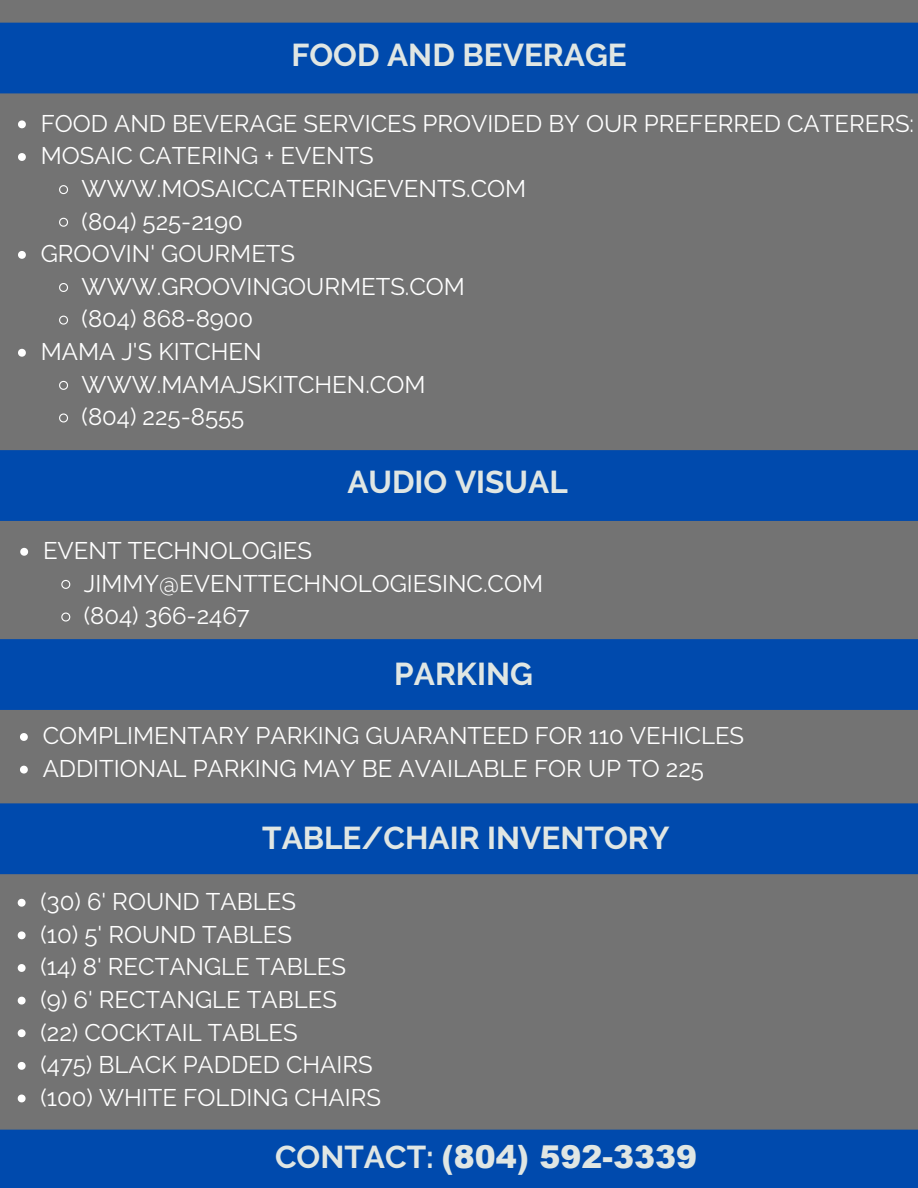
<style>
.page{position:relative;width:918px;height:1188px;background:#737373}
.page>*{position:absolute;margin:0;border:0;box-sizing:border-box;transform-origin:0 0}
.t1{font:700 31.5px "Raleway";color:#e0e6e3}
.t2{font:900 31.5px "Arial";color:#e0e6e3}
.t3{font:24px/32.7px "Raleway";color:#fff}
.s1{font-family:"Raleway";font-weight:700}
</style>
<div class="page">
<div style="left:0;top:23px;width:918px;height:70px;background:#004aad"></div>
<svg style="left:18px;top:120px;width:8px;height:8px"></svg>
<svg style="left:18px;top:153px;width:8px;height:8px"></svg>
<svg style="left:59px;top:185px;width:9px;height:10px"></svg>
<svg style="left:59px;top:217px;width:9px;height:10px"></svg>
<svg style="left:18px;top:251px;width:8px;height:8px"></svg>
<svg style="left:59px;top:283px;width:9px;height:9px"></svg>
<svg style="left:59px;top:315px;width:9px;height:10px"></svg>
<svg style="left:18px;top:349px;width:8px;height:8px"></svg>
<svg style="left:59px;top:380px;width:9px;height:10px"></svg>
<svg style="left:59px;top:413px;width:9px;height:10px"></svg>
<div style="left:0;top:450px;width:918px;height:71px;background:#004aad"></div>
<svg style="left:20px;top:548px;width:8px;height:8px"></svg>
<svg style="left:61px;top:580px;width:10px;height:9px"></svg>
<svg style="left:61px;top:612px;width:10px;height:10px"></svg>
<div style="left:0;top:639px;width:918px;height:71px;background:#004aad"></div>
<svg style="left:20px;top:733px;width:8px;height:8px"></svg>
<svg style="left:20px;top:766px;width:8px;height:8px"></svg>
<div style="left:0;top:803px;width:918px;height:71px;background:#004aad"></div>
<svg style="left:18px;top:899px;width:8px;height:8px"></svg>
<svg style="left:18px;top:931px;width:8px;height:8px"></svg>
<svg style="left:18px;top:964px;width:8px;height:8px"></svg>
<svg style="left:18px;top:997px;width:8px;height:8px"></svg>
<svg style="left:18px;top:1029px;width:8px;height:8px"></svg>
<svg style="left:18px;top:1062px;width:8px;height:8px"></svg>
<svg style="left:18px;top:1095px;width:8px;height:7px"></svg>
<div style="left:0;top:1130px;width:918px;height:58px;background:#004aad"></div>
<h1 class="t1" style="left:291px;top:36px;width:337px">FOOD AND BEVERAGE</h1>
<p class="t3" style="left:41px;top:107px;width:875px">FOOD AND BEVERAGE SERVICES PROVIDED BY OUR PREFERRED CATERERS:</p>
<p class="t3" style="left:41px;top:139px;width:335px">MOSAIC CATERING + EVENTS</p>
<p class="t3" style="left:82px;top:172px;width:446px">WWW.MOSAICCATERINGEVENTS.COM</p>
<p class="t3" style="left:82px;top:205px;width:163px">(804) 525-2190</p>
<p class="t3" style="left:41px;top:237px;width:256px">GROOVIN' GOURMETS</p>
<p class="t3" style="left:82px;top:270px;width:385px">WWW.GROOVINGOURMETS.COM</p>
<p class="t3" style="left:82px;top:303px;width:173px">(804) 868-8900</p>
<p class="t3" style="left:41px;top:335px;width:222px">MAMA J'S KITCHEN</p>
<p class="t3" style="left:82px;top:368px;width:345px">WWW.MAMAJSKITCHEN.COM</p>
<p class="t3" style="left:82px;top:400px;width:164px">(804) 225-8555</p>
<h1 class="t1" style="left:347px;top:464px;width:222px">AUDIO VISUAL</h1>
<p class="t3" style="left:84px;top:534px;width:461px;text-indent:-41px">EVENT TECHNOLOGIES<br>JIMMY@EVENTTECHNOLOGIESINC.COM (804) 366-2467</p>
<h1 class="t1" style="left:394px;top:655px;width:140px">PARKING</h1>
<p class="t3" style="left:43px;top:719px;width:703px">COMPLIMENTARY PARKING GUARANTEED FOR 110 VEHICLES<br>ADDITIONAL PARKING MAY BE AVAILABLE FOR UP TO 225</p>
<h1 class="t1" style="left:262px;top:819px;width:409px">TABLE/CHAIR INVENTORY</h1>
<p class="t3" style="left:41px;top:885px;width:342px">(30) 6' ROUND TABLES<br>(10) 5' ROUND TABLES<br>(14) 8' RECTANGLE TABLES<br>(9) 6' RECTANGLE TABLES<br>(22) COCKTAIL TABLES<br>(475) BLACK PADDED CHAIRS (100) WHITE FOLDING CHAIRS</p>
<h1 class="t2" style="left:275px;top:1134px;width:423px"><span class="s1">CONTACT:</span> (804) 592-3339</h1>
</div>
